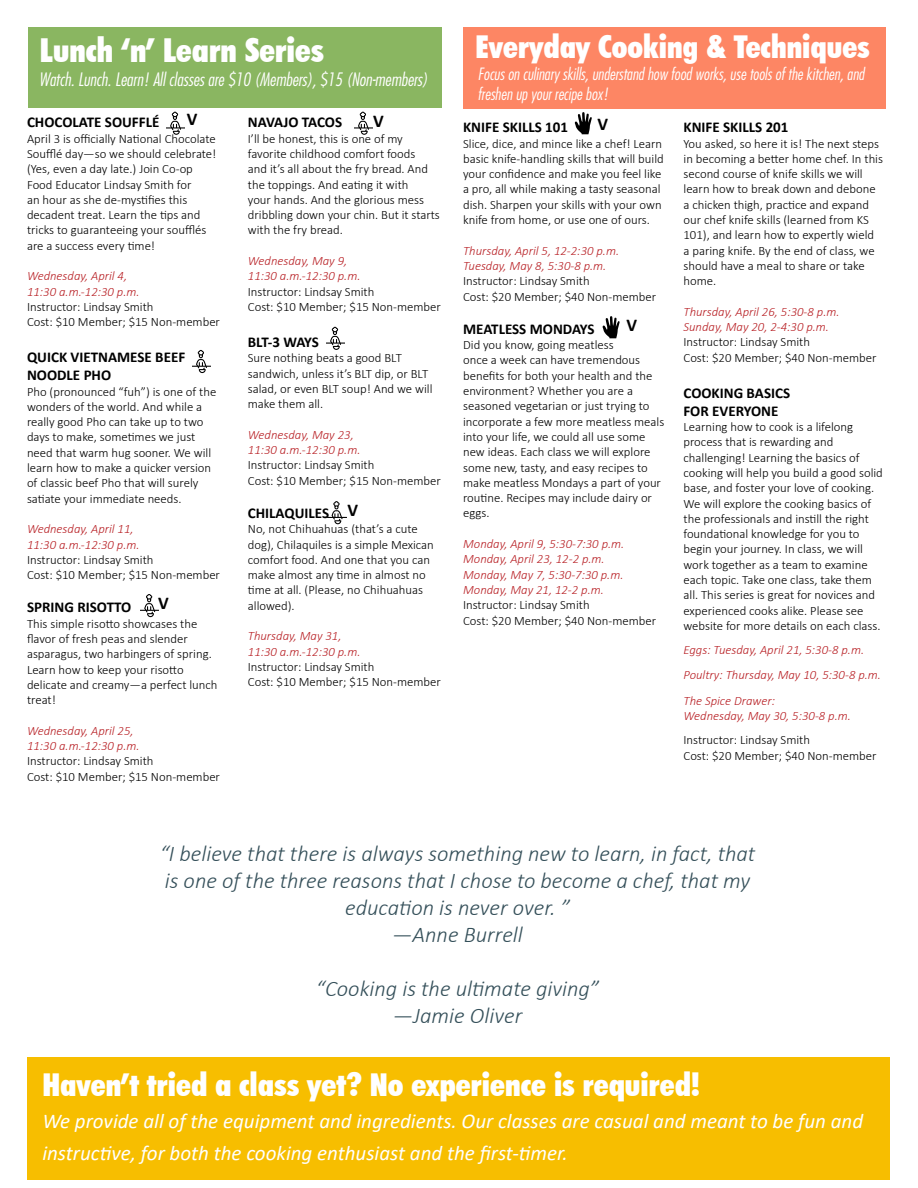
<style>
.page{position:relative;width:918px;height:1188px;background:#fff}
.page>*{position:absolute;margin:0;border:0;box-sizing:border-box;transform-origin:0 0}
.t1{font:900 condensed 33px "Futura BT";color:#fff}
.t2{font:900 condensed 31.5px "Futura BT";color:#fff}
.t3{font:italic 300 22.5px/27px "Calibri";color:#344f59;text-align:center}
.t4{font:italic 21px/32.4px "Calibri";color:#fff}
.t5{font:italic 300 condensed 18px "Futura Std";color:#fff}
.t6{font:700 18px "Calibri";color:#000}
.t7{font:italic 300 condensed 16.5px/19.8px "Futura Std";color:#fff}
.t8{font:700 15px/18px "Calibri";color:#000}
.t9{font:300 12.75px/15.3px "Calibri";color:#000}
.t10{font:italic 300 12.75px/15.3px "Calibri";color:#b82025}
</style>
<div class="page">
<div style="left:29px;top:27px;width:413px;height:81px;background:#8ab661"></div>
<div style="left:463px;top:27px;width:423px;height:81px;background:#fd8664"></div>
<div style="left:27px;top:1057px;width:863px;height:122px;background:#f7be00"></div>
<svg style="left:166px;top:112px;width:19px;height:23px"></svg>
<svg style="left:192px;top:350px;width:19px;height:23px"></svg>
<svg style="left:140px;top:594px;width:19px;height:23px"></svg>
<svg style="left:354px;top:112px;width:19px;height:23px"></svg>
<svg style="left:326px;top:327px;width:19px;height:23px"></svg>
<svg style="left:328px;top:501px;width:18px;height:23px"></svg>
<svg style="left:575px;top:112px;width:17px;height:22px"></svg>
<svg style="left:603px;top:316px;width:17px;height:22px"></svg>
<h1 class="t1" style="left:40px;top:30px;width:286px">Lunch ‘n’ Learn Series</h1>
<h3 class="t5" style="left:39px;top:69px;width:390px">Watch. Lunch. Learn! All classes are $10 (Members), $15 (Non-members)</h3>
<h2 class="t2" style="left:475px;top:28px;width:396px">Everyday Cooking &amp; Techniques</h2>
<p class="t7" style="left:478px;top:64px;width:388px">Focus on culinary skills, understand how food works, use tools of the kitchen, and freshen up your recipe box!</p>
<h3 class="t6" style="left:187px;top:106px;width:12px">V</h3>
<p class="t8" style="left:27px;top:113px;width:134px">CHOCOLATE SOUFFLÉ</p>
<p class="t9" style="left:27px;top:131px;width:191px">April 3 is officially National Chocolate Soufflé day—so we should celebrate! (Yes, even a day late.) Join Co-op Food Educator Lindsay Smith for<br>an hour as she de-mystifies this decadent treat. Learn the tips and tricks to guaranteeing your soufflés are a success every time!</p>
<p class="t10" style="left:27px;top:268px;width:114px">Wednesday, April 4,<br>11:30 a.m.-12:30 p.m.</p>
<p class="t9" style="left:27px;top:299px;width:195px">Instructor: Lindsay Smith<br>Cost: $10 Member; $15 Non-member</p>
<p class="t8" style="left:27px;top:348px;width:160px">QUICK VIETNAMESE BEEF<br>NOODLE PHO</p>
<p class="t9" style="left:27px;top:384px;width:191px">Pho (pronounced “fuh”) is one of the wonders of the world. And while a really good Pho can take up to two days to make, sometimes we just need that warm hug sooner. We will learn how to make a quicker version of classic beef Pho that will surely satiate your immediate needs.</p>
<p class="t10" style="left:27px;top:521px;width:114px">Wednesday, April 11,<br>11:30 a.m.-12:30 p.m.</p>
<p class="t9" style="left:27px;top:552px;width:195px">Instructor: Lindsay Smith<br>Cost: $10 Member; $15 Non-member</p>
<p class="t8" style="left:27px;top:598px;width:106px">SPRING RISOTTO</p>
<p class="t9" style="left:27px;top:616px;width:192px">This simple risotto showcases the flavor of fresh peas and slender asparagus, two harbingers of spring.<br>Learn how to keep your risotto delicate and creamy—a perfect lunch treat!</p>
<p class="t10" style="left:27px;top:723px;width:114px">Wednesday, April 25,<br>11:30 a.m.-12:30 p.m.</p>
<p class="t9" style="left:27px;top:753px;width:195px">Instructor: Lindsay Smith<br>Cost: $10 Member; $15 Non-member</p>
<h3 class="t6" style="left:158px;top:590px;width:12px">V</h3>
<h3 class="t6" style="left:373px;top:108px;width:12px">V</h3>
<p class="t8" style="left:248px;top:113px;width:96px">NAVAJO TACOS</p>
<p class="t9" style="left:248px;top:131px;width:194px">I’ll be honest, this is one of my favorite childhood comfort foods<br>and it’s all about the fry bread. And the toppings. And eating it with<br>your hands. And the glorious mess dribbling down your chin. But it starts with the fry bread.</p>
<p class="t10" style="left:248px;top:253px;width:114px">Wednesday, May 9,<br>11:30 a.m.-12:30 p.m.</p>
<p class="t9" style="left:248px;top:284px;width:195px">Instructor: Lindsay Smith<br>Cost: $10 Member; $15 Non-member</p>
<p class="t8" style="left:248px;top:333px;width:73px">BLT-3 WAYS</p>
<p class="t9" style="left:248px;top:350px;width:186px">Sure nothing beats a good BLT sandwich, unless it’s BLT dip, or BLT salad, or even BLT soup! And we will make them all.</p>
<p class="t10" style="left:248px;top:427px;width:114px">Wednesday, May 23,<br>11:30 a.m.-12:30 p.m.</p>
<p class="t9" style="left:248px;top:457px;width:195px">Instructor: Lindsay Smith<br>Cost: $10 Member; $15 Non-member</p>
<p class="t8" style="left:248px;top:504px;width:83px">CHILAQUILES</p>
<p class="t9" style="left:248px;top:521px;width:188px">No, not Chihuahuas (that’s a cute dog), Chilaquiles is a simple Mexican comfort food. And one that you can make almost any time in almost no time at all. (Please, no Chihuahuas allowed).</p>
<p class="t10" style="left:248px;top:628px;width:114px">Thursday, May 31,<br>11:30 a.m.-12:30 p.m.</p>
<p class="t9" style="left:248px;top:659px;width:195px">Instructor: Lindsay Smith<br>Cost: $10 Member; $15 Non-member</p>
<h3 class="t6" style="left:348px;top:497px;width:12px">V</h3>
<h3 class="t6" style="left:597px;top:111px;width:12px">V</h3>
<p class="t8" style="left:463px;top:118px;width:106px">KNIFE SKILLS 101</p>
<p class="t9" style="left:463px;top:136px;width:202px">Slice, dice, and mince like a chef! Learn basic knife-handling skills that will build your confidence and make you feel like a pro, all while making a tasty seasonal dish. Sharpen your skills with your own knife from home, or use one of ours.</p>
<p class="t10" style="left:463px;top:243px;width:158px">Thursday, April 5, 12-2:30 p.m.<br>Tuesday, May 8, 5:30-8 p.m.</p>
<p class="t9" style="left:463px;top:273px;width:195px">Instructor: Lindsay Smith<br>Cost: $20 Member; $40 Non-member</p>
<p class="t8" style="left:463px;top:320px;width:133px">MEATLESS MONDAYS</p>
<p class="t9" style="left:463px;top:337px;width:203px">Did you know, going meatless<br>once a week can have tremendous benefits for both your health and the environment? Whether you are a seasoned vegetarian or just trying to incorporate a few more meatless meals into your life, we could all use some new ideas. Each class we will explore some new, tasty, and easy recipes to make meatless Mondays a part of your routine. Recipes may include dairy or eggs.</p>
<p class="t10" style="left:463px;top:536px;width:163px">Monday, April 9, 5:30-7:30 p.m.<br>Monday, April 23, 12-2 p.m.<br>Monday, May 7, 5:30-7:30 p.m.<br>Monday, May 21, 12-2 p.m.</p>
<p class="t9" style="left:463px;top:597px;width:195px">Instructor: Lindsay Smith<br>Cost: $20 Member; $40 Non-member</p>
<h3 class="t6" style="left:626px;top:312px;width:12px">V</h3>
<p class="t8" style="left:684px;top:118px;width:106px">KNIFE SKILLS 201</p>
<p class="t9" style="left:684px;top:136px;width:201px">You asked, so here it is! The next steps in becoming a better home chef. In this second course of knife skills we will learn how to break down and debone a chicken thigh, practice and expand our chef knife skills (learned from KS 101), and learn how to expertly wield a paring knife. By the end of class, we should have a meal to share or take home.</p>
<p class="t10" style="left:684px;top:304px;width:158px">Thursday, April 26, 5:30-8 p.m.<br>Sunday, May 20, 2-4:30 p.m.</p>
<p class="t9" style="left:684px;top:334px;width:195px">Instructor: Lindsay Smith<br>Cost: $20 Member; $40 Non-member</p>
<p class="t8" style="left:684px;top:384px;width:108px">COOKING BASICS<br>FOR EVERYONE</p>
<p class="t9" style="left:684px;top:419px;width:201px">Learning how to cook is a lifelong process that is rewarding and challenging! Learning the basics of cooking will help you build a good solid base, and foster your love of cooking.<br>We will explore the cooking basics of the professionals and instill the right foundational knowledge for you to begin your journey. In class, we will work together as a team to examine each topic. Take one class, take them all. This series is great for novices and experienced cooks alike. Please see website for more details on each class.</p>
<p class="t10" style="left:684px;top:638px;width:199px;line-height:24.3px">Eggs: Tuesday, April 21, 5:30-8 p.m.<br>Poultry: Thursday, May 10, 5:30-8 p.m.</p>
<p class="t10" style="left:684px;top:693px;width:169px">The Spice Drawer:<br>Wednesday, May 30, 5:30-8 p.m.</p>
<p class="t9" style="left:684px;top:732px;width:195px">Instructor: Lindsay Smith<br>Cost: $20 Member; $40 Non-member</p>
<h3 class="t3" style="left:160px;top:840px;width:597px">“I believe that there is always something new to learn, in fact, that is one of the three reasons that I chose to become a chef, that my education is never over. ”<br>—Anne Burrell</h3>
<h3 class="t3" style="left:316px;top:975px;width:285px">“Cooking is the ultimate giving” —Jamie Oliver</h3>
<h2 class="t2" style="left:42px;top:1066px;width:659px">Haven’t tried a class yet? No experience is required!</h2>
<h3 class="t4" style="left:42px;top:1104px;width:822px">We provide all of the equipment and ingredients. Our classes are casual and meant to be fun and instructive, for both the cooking enthusiast and the first-timer.</h3>
</div>
